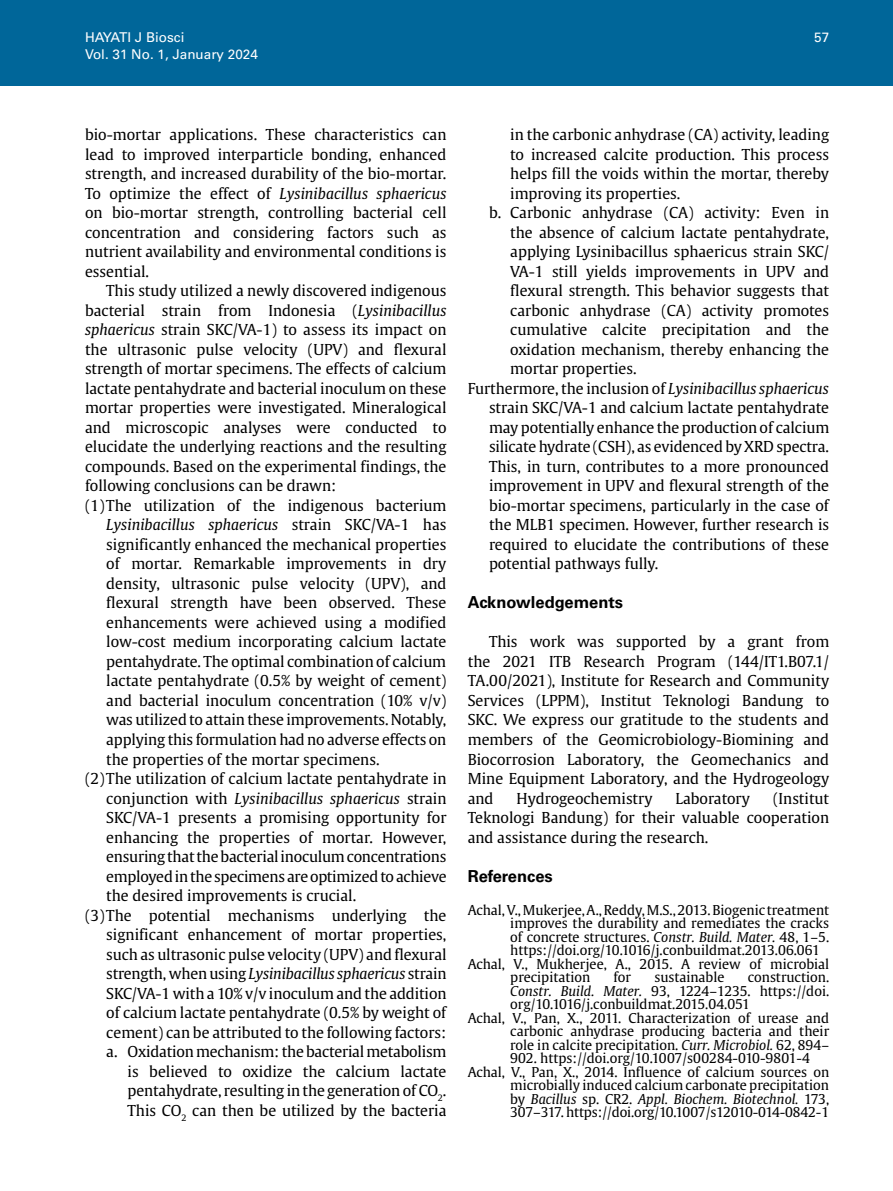
<style>
.page{position:relative;width:893px;height:1191px;background:#fff}
.page>*{position:absolute;margin:0;border:0;box-sizing:border-box;transform-origin:0 0}
.t1{font:700 16.5px "Univers LT Std";color:#000}
.t2{font:15px/19.5px "Gulliver";color:#000;text-align:justify}
.t3{font:italic 15px "Gulliver";color:#000}
.t4{font:13.5px "Gulliver";color:#000}
.t5{font:italic 13.5px "Gulliver";color:#000}
.t6{font:13.5px "Univers LT Std";color:#fff}
.s1{font-style:italic}
.s2{font-style:normal}
</style>
<div class="page">
<div style="left:0;top:0;width:893px;height:85px;background:#069"></div>
<p class="t6" style="left:85px;top:30px;width:101px">HAYATI J Biosci</p>
<p class="t6" style="left:814px;top:30px;width:17px">57</p>
<p class="t6" style="left:85px;top:46px;width:174px">Vol. 31 No. 1, January 2024</p>
<p class="t2" style="left:85px;top:125px;width:363px">bio-mortar applications. These characteristics can lead to improved interparticle bonding, enhanced strength, and increased durability of the bio-mortar.<br>To optimize the effect of <span class="s1">Lysinibacillus sphaericus </span>on bio-mortar strength, controlling bacterial cell concentration and considering factors such as nutrient availability and environmental conditions is essential.</p>
<p class="t2" style="left:106px;top:281px;width:342px">This study utilized a newly discovered indigenous</p>
<p class="t2" style="left:85px;top:300px;width:363px">bacterial strain from Indonesia (<span class="s1">Lysinibacillus</span></p>
<p class="t2" style="left:85px;top:320px;width:363px"><span class="s1">sphaericus</span> strain SKC/VA-1) to assess its impact on</p>
<p class="t2" style="left:85px;top:339px;width:363px">the ultrasonic pulse velocity (UPV) and flexural</p>
<p class="t2" style="left:85px;top:359px;width:363px">strength of mortar specimens. The effects of calcium</p>
<p class="t2" style="left:85px;top:378px;width:363px">lactate pentahydrate and bacterial inoculum on these</p>
<p class="t2" style="left:85px;top:398px;width:363px">mortar properties were investigated. Mineralogical</p>
<p class="t2" style="left:85px;top:417px;width:363px">and microscopic analyses were conducted to</p>
<p class="t2" style="left:85px;top:437px;width:363px">elucidate the underlying reactions and the resulting</p>
<p class="t2" style="left:85px;top:456px;width:363px">compounds. Based on the experimental findings, the</p>
<p class="t2" style="left:85px;top:476px;width:253px">following conclusions can be drawn:</p>
<p class="t2" style="left:85px;top:495px;width:363px">(1)The utilization of the indigenous bacterium</p>
<p class="t3" style="left:106px;top:516px;width:342px">Lysinibacillus sphaericus <span class="s2">strain SKC/VA-1 has</span></p>
<p class="t2" style="left:106px;top:534px;width:342px">significantly enhanced the mechanical properties</p>
<p class="t2" style="left:106px;top:554px;width:342px">of mortar. Remarkable improvements in dry</p>
<p class="t2" style="left:106px;top:573px;width:342px">density, ultrasonic pulse velocity (UPV), and</p>
<p class="t2" style="left:106px;top:593px;width:342px">flexural strength have been observed. These</p>
<p class="t2" style="left:106px;top:612px;width:342px">enhancements were achieved using a modified</p>
<p class="t2" style="left:106px;top:632px;width:342px">low-cost medium incorporating calcium lactate</p>
<p class="t2" style="left:106px;top:651px;width:341px">pentahydrate. The optimal combination of calcium</p>
<p class="t2" style="left:106px;top:671px;width:342px">lactate pentahydrate (0.5% by weight of cement)</p>
<p class="t2" style="left:106px;top:690px;width:342px">and bacterial inoculum concentration (10% v/v)</p>
<p class="t2" style="left:106px;top:710px;width:342px">was utilized to attain these improvements. Notably,</p>
<p class="t2" style="left:106px;top:729px;width:342px">applying this formulation had no adverse effects on</p>
<p class="t2" style="left:106px;top:749px;width:275px">the properties of the mortar specimens.</p>
<p class="t2" style="left:85px;top:768px;width:363px">(2)The utilization of calcium lactate pentahydrate in</p>
<p class="t3" style="left:106px;top:789px;width:342px"><span class="s2">conjunction with</span> Lysinibacillus sphaericus <span class="s2">strain</span></p>
<p class="t2" style="left:106px;top:807px;width:342px">SKC/VA-1 presents a promising opportunity for</p>
<p class="t2" style="left:106px;top:827px;width:342px">enhancing the properties of mortar. However,</p>
<p class="t2" style="left:106px;top:846px;width:342px">ensuring that the bacterial inoculum concentrations</p>
<p class="t2" style="left:106px;top:866px;width:342px">employed in the specimens are optimized to achieve</p>
<p class="t2" style="left:106px;top:885px;width:251px">the desired improvements is crucial.</p>
<p class="t2" style="left:85px;top:905px;width:363px">(3)The potential mechanisms underlying the</p>
<p class="t2" style="left:106px;top:924px;width:342px">significant enhancement of mortar properties,</p>
<p class="t2" style="left:106px;top:944px;width:342px">such as ultrasonic pulse velocity (UPV) and flexural</p>
<p class="t2" style="left:106px;top:963px;width:342px">strength, when using <span class="s1">Lysinibacillus sphaericus</span> strain</p>
<p class="t2" style="left:106px;top:983px;width:342px">SKC/VA-1 with a 10% v/v inoculum and the addition</p>
<p class="t2" style="left:106px;top:1002px;width:341px">of calcium lactate pentahydrate (0.5% by weight of</p>
<p class="t2" style="left:106px;top:1022px;width:342px">cement) can be attributed to the following factors:</p>
<p class="t2" style="left:106px;top:1041px;width:342px">a. Oxidation mechanism: the bacterial metabolism</p>
<p class="t2" style="left:128px;top:1061px;width:320px">is believed to oxidize the calcium lactate</p>
<p class="t2" style="left:128px;top:1080px;width:320px">pentahydrate, resulting in the generation of CO<sub>2</sub>.</p>
<p class="t2" style="left:128px;top:1100px;width:320px">This CO<sub>2</sub> can then be utilized by the bacteria</p>
<p class="t2" style="left:510px;top:125px;width:320px">in the carbonic anhydrase (CA) activity, leading</p>
<p class="t2" style="left:510px;top:144px;width:320px">to increased calcite production. This process</p>
<p class="t2" style="left:510px;top:164px;width:320px">helps fill the voids within the mortar, thereby</p>
<p class="t2" style="left:510px;top:183px;width:172px">improving its properties.</p>
<p class="t2" style="left:489px;top:203px;width:342px">b. Carbonic anhydrase (CA) activity: Even in</p>
<p class="t2" style="left:510px;top:222px;width:320px">the absence of calcium lactate pentahydrate,</p>
<p class="t2" style="left:510px;top:242px;width:320px">applying Lysinibacillus sphaericus strain SKC/</p>
<p class="t2" style="left:510px;top:261px;width:320px">VA-1 still yields improvements in UPV and</p>
<p class="t2" style="left:510px;top:281px;width:320px">flexural strength. This behavior suggests that</p>
<p class="t2" style="left:510px;top:300px;width:320px">carbonic anhydrase (CA) activity promotes</p>
<p class="t2" style="left:510px;top:320px;width:320px">cumulative calcite precipitation and the</p>
<p class="t2" style="left:510px;top:339px;width:320px">oxidation mechanism, thereby enhancing the</p>
<p class="t2" style="left:510px;top:359px;width:128px">mortar properties.</p>
<p class="t2" style="left:468px;top:378px;width:363px">Furthermore, the inclusion of <span class="s1">Lysinibacillus sphaericus</span></p>
<p class="t2" style="left:489px;top:398px;width:342px">strain SKC/VA-1 and calcium lactate pentahydrate</p>
<p class="t2" style="left:489px;top:417px;width:342px">may potentially enhance the production of calcium</p>
<p class="t2" style="left:489px;top:437px;width:341px">silicate hydrate (CSH), as evidenced by XRD spectra.</p>
<p class="t2" style="left:489px;top:456px;width:342px">This, in turn, contributes to a more pronounced</p>
<p class="t2" style="left:489px;top:476px;width:342px">improvement in UPV and flexural strength of the</p>
<p class="t2" style="left:489px;top:495px;width:341px">bio-mortar specimens, particularly in the case of</p>
<p class="t2" style="left:489px;top:515px;width:342px">the MLB1 specimen. However, further research is</p>
<p class="t2" style="left:489px;top:534px;width:342px">required to elucidate the contributions of these</p>
<p class="t2" style="left:489px;top:554px;width:171px">potential pathways fully.</p>
<p class="t1" style="left:468px;top:593px;width:157px">Acknowledgements</p>
<p class="t2" style="left:468px;top:632px;width:363px;text-indent:21px">This work was supported by a grant from the 2021 ITB Research Program (144/IT1.B07.1/ TA.00/2021), Institute for Research and Community Services (LPPM), Institut Teknologi Bandung to SKC. We express our gratitude to the students and members of the Geomicrobiology-Biomining and Biocorrosion Laboratory, the Geomechanics and Mine Equipment Laboratory, and the Hydrogeology and</p>
<p class="t2" style="left:468px;top:788px;width:363px;text-indent:305px">(Institut Teknologi Bandung) for their valuable cooperation and assistance during the research.</p>
<p class="t1" style="left:468px;top:866px;width:87px">References</p>
<p class="t4" style="left:468px;top:901px;width:363px">Achal, V., Mukerjee, A., Reddy, M.S., 2013. Biogenic treatment</p>
<p class="t4" style="left:510px;top:914px;width:320px">improves the durability and remediates the cracks</p>
<p class="t4" style="left:510px;top:928px;width:320px">of concrete structures. <span class="s1">Constr. Build. Mater.</span> 48, 1–5.</p>
<p class="t4" style="left:510px;top:941px;width:311px">https://doi.org/10.1016/j.conbuildmat.2013.06.061</p>
<p class="t4" style="left:468px;top:955px;width:363px">Achal, V., Mukherjee, A., 2015. A review of microbial</p>
<p class="t4" style="left:510px;top:968px;width:82px">precipitation</p>
<p class="t4" style="left:613px;top:968px;width:19px">for</p>
<p class="t4" style="left:654px;top:968px;width:72px">sustainable</p>
<p class="t4" style="left:748px;top:968px;width:83px">construction.</p>
<p class="t4" style="left:510px;top:982px;width:320px"><span class="s1">Constr. Build. Mater.</span> 93, 1224–1235. https://doi.</p>
<p class="t4" style="left:510px;top:995px;width:241px">org/10.1016/j.conbuildmat.2015.04.051</p>
<p class="t4" style="left:468px;top:1009px;width:363px">Achal, V., Pan, X., 2011. Characterization of urease and</p>
<p class="t4" style="left:510px;top:1022px;width:320px">carbonic anhydrase producing bacteria and their</p>
<p class="t4" style="left:510px;top:1036px;width:320px">role in calcite precipitation. <span class="s1">Curr. Microbiol.</span> 62, 894–</p>
<p class="t4" style="left:510px;top:1049px;width:301px">902. https://doi.org/10.1007/s00284-010-9801-4</p>
<p class="t4" style="left:468px;top:1063px;width:363px">Achal, V., Pan, X., 2014. Influence of calcium sources on</p>
<p class="t4" style="left:510px;top:1076px;width:320px">microbially induced calcium carbonate precipitation</p>
<p class="t5" style="left:510px;top:1090px;width:320px"><span class="s2">by</span> Bacillus <span class="s2">sp. CR2.</span> Appl. Biochem. Biotechnol. <span class="s2">173,</span></p>
<p class="t4" style="left:510px;top:1103px;width:320px">307–317. https://doi.org/10.1007/s12010-014-0842-1</p>
<p class="t2" style="left:516px;top:788px;width:138px">Hydrogeochemistry</p>
<p class="t2" style="left:676px;top:788px;width:76px">Laboratory</p>
</div>
